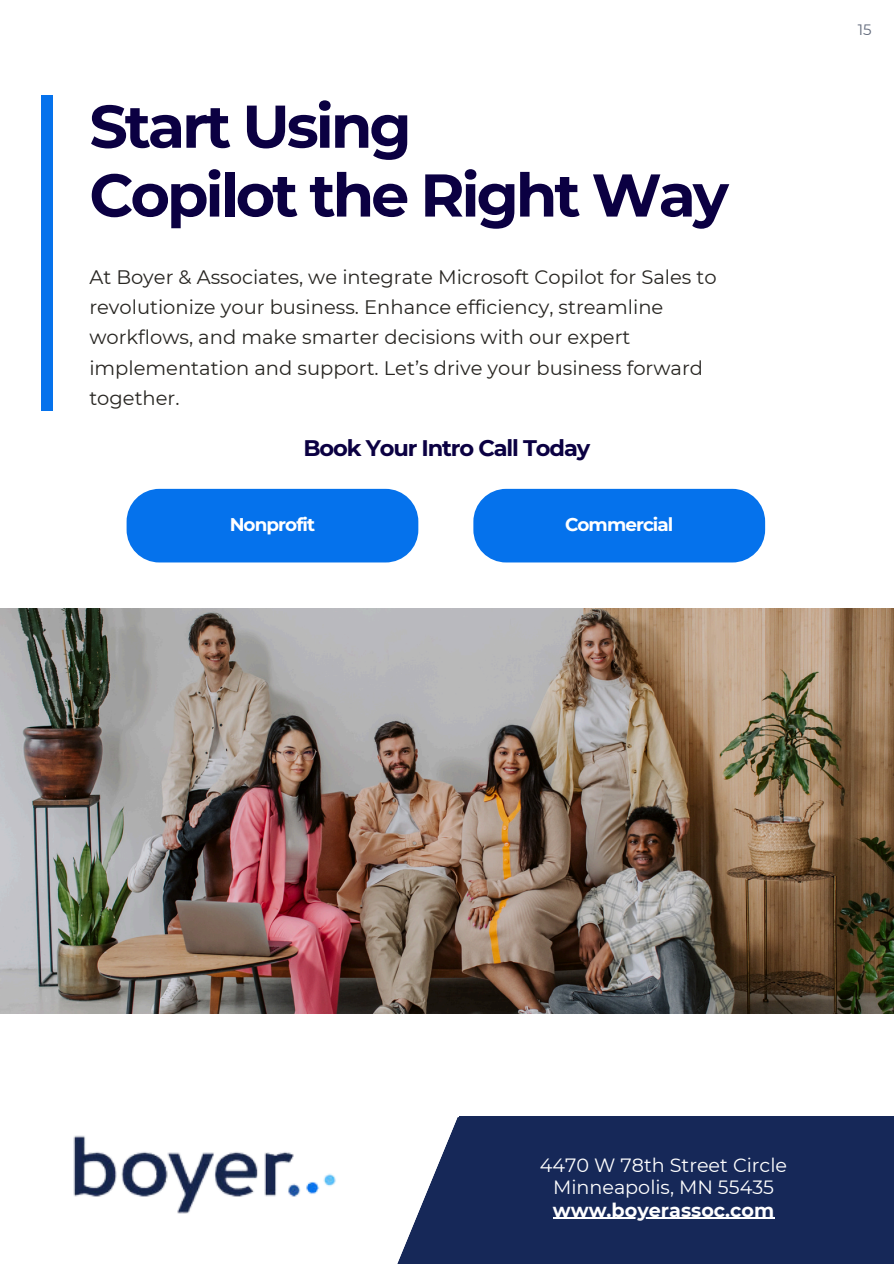
<style>
.page{position:relative;width:894px;height:1264px;background:#fff}
.page>*{position:absolute;margin:0;border:0;box-sizing:border-box;transform-origin:0 0}
.t1{font:700 60.15px/68.8px "Montserrat";letter-spacing:-.05em;color:#0b0042}
.t2{font:700 22.5px "Montserrat";letter-spacing:-.05em;color:#0b0042}
.t3{font:19.5px/30.3px "Montserrat";color:#272521}
.t4{font:19.2px "Montserrat";color:#fff}
.t5{font:700 19.2px "Montserrat";color:#fff}
.t6{font:700 18.3px "Montserrat";letter-spacing:-.05em;color:#fff}
.t7{font:15px "Montserrat";color:#61697b}
</style>
<div class="page">
<div style="left:41px;top:95px;width:11px;height:315px;background:#0572ec"></div>
<div style="left:126px;top:489px;width:292px;height:73px;background:#0572ec;border-radius:33px"></div>
<img style="left:0;top:608px;width:893px;height:405px">
<img style="left:73px;top:1135px;width:263px;height:79px">
<svg style="left:397px;top:1117px;width:62px;height:146px"></svg>
<div style="left:459px;top:1116px;width:434px;height:147px;background:#162858"></div>
<hr style="left:552px;top:1217px;width:222px;height:1px;background:#fff">
<div style="left:473px;top:489px;width:291px;height:73px;background:#0572ec;border-radius:33px"></div>
<h1 class="t1" style="left:89px;top:92px;width:640px">Start Using<br>Copilot the Right Way</h1>
<p class="t3" style="left:89px;top:261px;width:628px">At Boyer &amp; Associates, we integrate Microsoft Copilot for Sales to revolutionize your business. Enhance efficiency, streamline workflows, and make smarter decisions with our expert implementation and support. Let’s drive your business forward together.</p>
<p class="t2" style="left:303px;top:434px;width:288px">Book Your Intro Call Today</p>
<h2 class="t6" style="left:230px;top:513px;width:87px">Nonprofit</h2>
<p class="t6" style="left:565px;top:513px;width:110px">Commercial</p>
<h3 class="t7" style="left:857px;top:20px;width:15px">15</h3>
<p class="t4" style="left:539px;top:1152px;width:249px">4470 W 78th Street Circle</p>
<h3 class="t4" style="left:553px;top:1175px;width:222px">Minneapolis, MN 55435</h3>
<p class="t5" style="left:552px;top:1197px;width:223px">www.boyerassoc.com</p>
</div>
